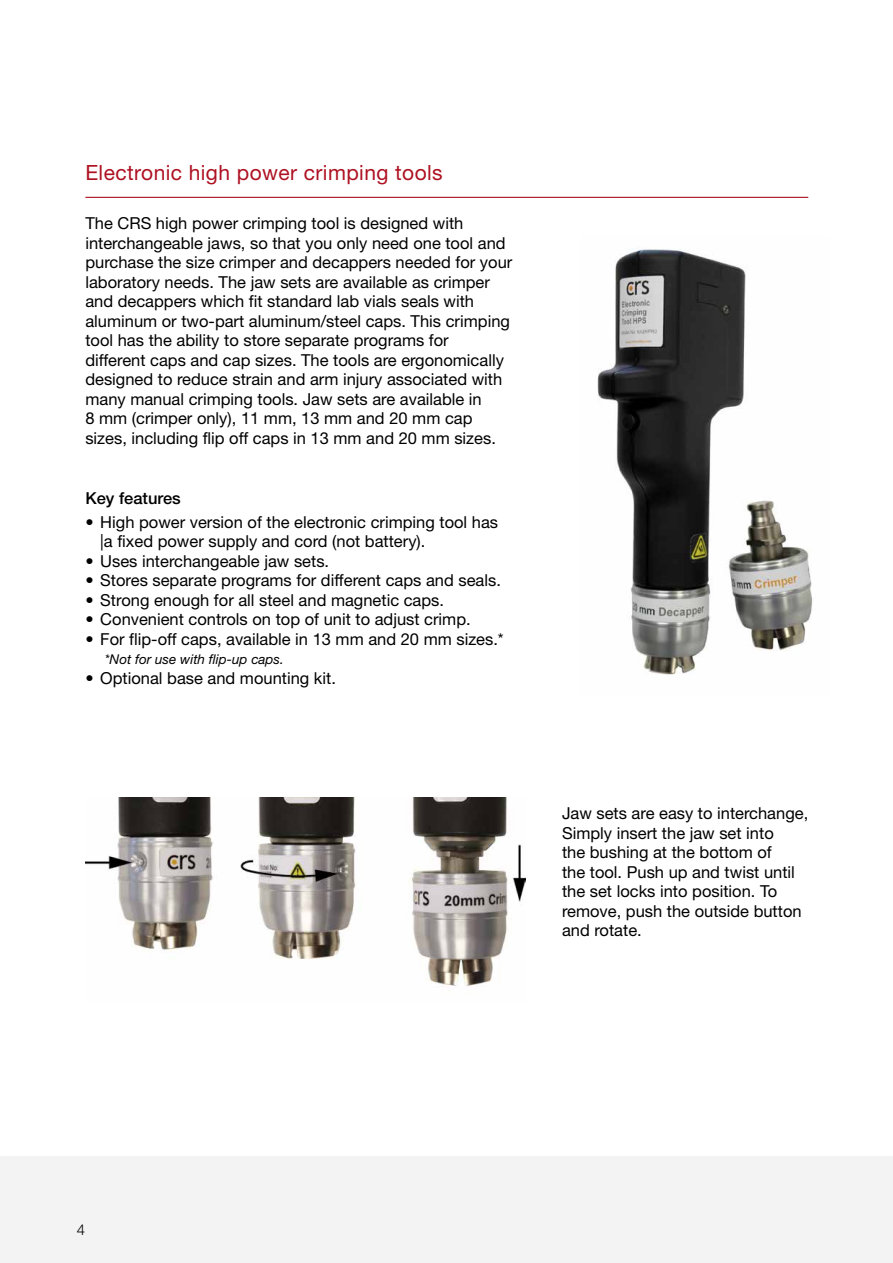
<style>
.page{position:relative;width:893px;height:1263px;background:#fff}
.page>*{position:absolute;margin:0;border:0;box-sizing:border-box;transform-origin:0 0}
.Section_Heading_with{font:21px "Helvetica Neue LT Std";letter-spacing:.02em;color:#ae1122}
.Text{font:16.5px/19.5px "Helvetica Neue LT Std";color:#000}
.Subheading{font:500 16.5px "Helvetica Neue LT Std";color:#000}
.t1{font:300 15px "Helvetica Neue LT Std";color:#000}
.t2{font:italic 13.5px "Helvetica Neue LT Std";color:#000}
</style>
<div class="page">
<hr style="left:892px;top:0;width:1px;height:1263px;background:#f3f3f4">
<hr style="left:892px;top:85px;width:1px;height:1072px;background:#fff">
<div style="left:0;top:1157px;width:893px;height:106px;background:#f3f3f4"></div>
<hr style="left:85px;top:197px;width:723px;height:1px;background:#ae1122">
<img style="left:597px;top:248px;width:216px;height:427px">
<img style="left:85px;top:797px;width:441px;height:189px">
<p class="Section_Heading_with" style="left:85px;top:160px;width:359px">Electronic high power crimping tools</p>
<p class="Text" style="left:85px;top:213px;width:428px">The CRS high power crimping tool is designed with interchangeable jaws, so that you only need one tool and purchase the size crimper and decappers needed for your laboratory needs. The jaw sets are available as crimper and decappers which fit standard lab vials seals with aluminum or two-part aluminum/steel caps. This crimping tool has the ability to store separate programs for different caps and cap sizes. The tools are ergonomically designed to reduce strain and arm injury associated with many manual crimping tools. Jaw sets are available in<br>8 mm (crimper only), 11 mm, 13 mm and 20 mm cap sizes, including flip off caps in 13 mm and 20 mm sizes.</p>
<p class="Subheading" style="left:85px;top:488px;width:97px">Key features</p>
<p class="Text" style="left:100px;top:512px;width:399px;text-indent:-15px">• High power version of the electronic crimping tool has |a fixed power supply and cord (not battery).</p>
<p class="Text" style="left:85px;top:551px;width:245px">• Uses interchangeable jaw sets.</p>
<p class="Text" style="left:85px;top:570px;width:417px">• Stores separate programs for different caps and seals.</p>
<p class="Text" style="left:85px;top:590px;width:360px">• Strong enough for all steel and magnetic caps.</p>
<p class="Text" style="left:85px;top:609px;width:387px">• Convenient controls on top of unit to adjust crimp.</p>
<p class="Text" style="left:85px;top:629px;width:420px">• For flip-off caps, available in 13 mm and 20 mm sizes.*</p>
<p class="t2" style="left:105px;top:651px;width:181px">*Not for use with flip-up caps.</p>
<p class="Text" style="left:85px;top:668px;width:252px">• Optional base and mounting kit.</p>
<p class="Text" style="left:562px;top:803px;width:248px">Jaw sets are easy to interchange,<br>Simply insert the jaw set into<br>the bushing at the bottom of<br>the tool. Push up and twist until the set locks into position. To remove, push the outside button and rotate.</p>
<p class="t1" style="left:77px;top:1221px;width:10px">4</p>
</div>
